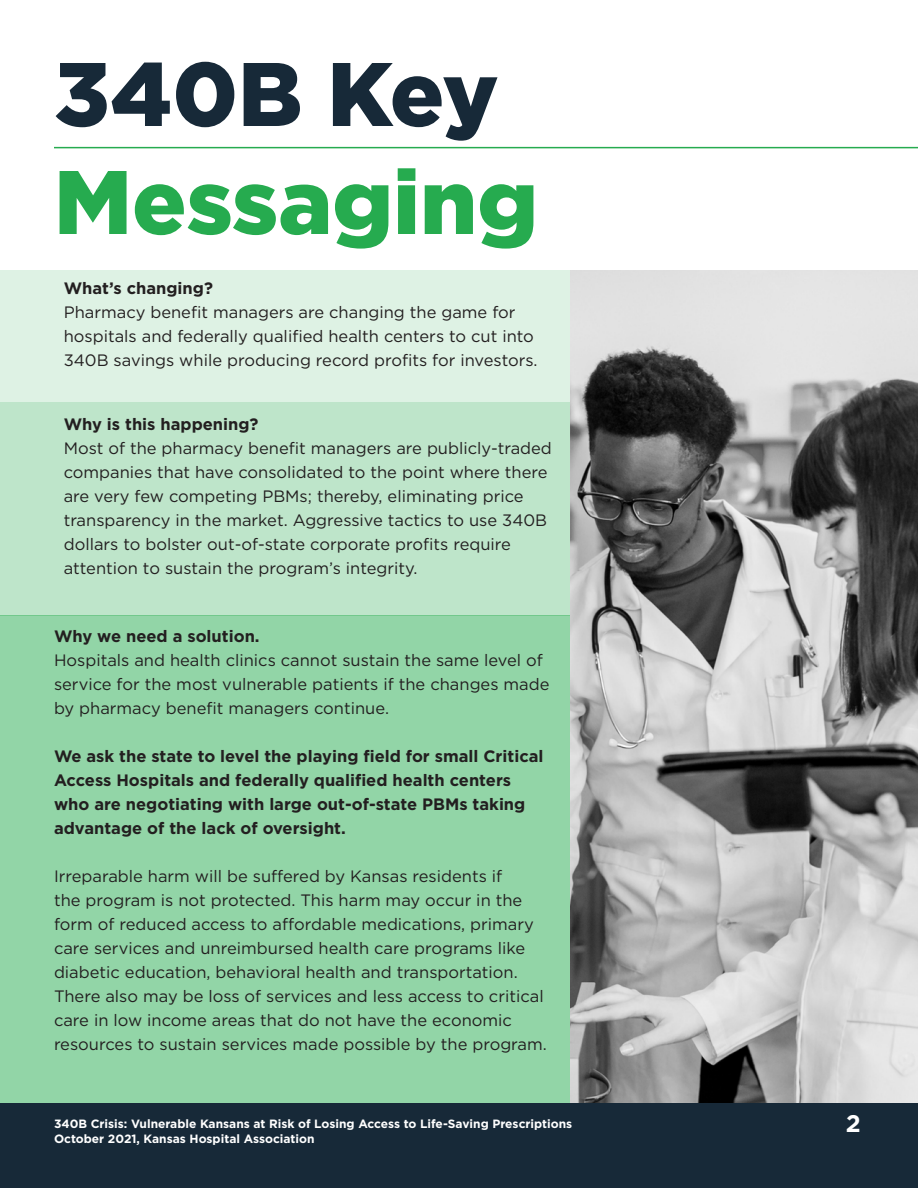
<style>
.page{position:relative;width:918px;height:1188px;background:#fff}
.page>*{position:absolute;margin:0;border:0;box-sizing:border-box;transform-origin:0 0}
.t1{font:900 90px "Gotham";color:#26ab4f}
.t2{font:900 90px "Gotham";color:#172938}
.t3{font:700 24px "Gotham";color:#fff}
.t4{font:16.5px/24px "Gotham";color:#231f20}
.t5{font:700 16.5px/24px "Gotham";color:#231f20}
.t6{font:700 12px "Gotham";color:#fff}
</style>
<div class="page">
<div style="left:0;top:270px;width:571px;height:132px;background:#def2e4"></div>
<div style="left:0;top:402px;width:571px;height:214px;background:#bee5ca"></div>
<div style="left:0;top:616px;width:571px;height:488px;background:#92d5a7"></div>
<hr style="left:54px;top:147px;width:864px;height:1px;background:#26ab4f">
<img style="left:571px;top:270px;width:347px;height:834px">
<div style="left:0;top:1104px;width:918px;height:84px;background:#172938"></div>
<p class="t2" style="left:54px;top:32px;width:446px">340B Key</p>
<p class="t1" style="left:54px;top:140px;width:486px">Messaging</p>
<p class="t5" style="left:64px;top:276px;width:151px">What’s changing?</p>
<p class="t4" style="left:64px;top:300px;width:475px">Pharmacy benefit managers are changing the game for hospitals and federally qualified health centers to cut into<br>340B savings while producing record profits for investors.</p>
<p class="t5" style="left:64px;top:412px;width:196px">Why is this happening?</p>
<p class="t4" style="left:64px;top:436px;width:490px">Most of the pharmacy benefit managers are publicly-traded companies that have consolidated to the point where there are very few competing PBMs; thereby, eliminating price transparency in the market. Aggressive tactics to use 340B dollars to bolster out-of-state corporate profits require attention to sustain the program’s integrity.</p>
<p class="t5" style="left:54px;top:624px;width:207px">Why we need a solution.</p>
<p class="t4" style="left:54px;top:648px;width:497px">Hospitals and health clinics cannot sustain the same level of service for the most vulnerable patients if the changes made by pharmacy benefit managers continue.</p>
<p class="t5" style="left:54px;top:744px;width:491px">We ask the state to level the playing field for small Critical Access Hospitals and federally qualified health centers who are negotiating with large out-of-state PBMs taking advantage of the lack of oversight.</p>
<p class="t4" style="left:54px;top:864px;width:494px">Irreparable harm will be suffered by Kansas residents if<br>the program is not protected. This harm may occur in the form of reduced access to affordable medications, primary care services and unreimbursed health care programs like diabetic education, behavioral health and transportation.<br>There also may be loss of services and less access to critical care in low income areas that do not have the economic resources to sustain services made possible by the program.</p>
<p class="t6" style="left:54px;top:1116px;width:520px">340B Crisis: Vulnerable Kansans at Risk of Losing Access to Life-Saving Prescriptions</p>
<p class="t6" style="left:54px;top:1131px;width:262px">October 2021, Kansas Hospital Association</p>
<p class="t3" style="left:846px;top:1107px;width:16px">2</p>
</div>
